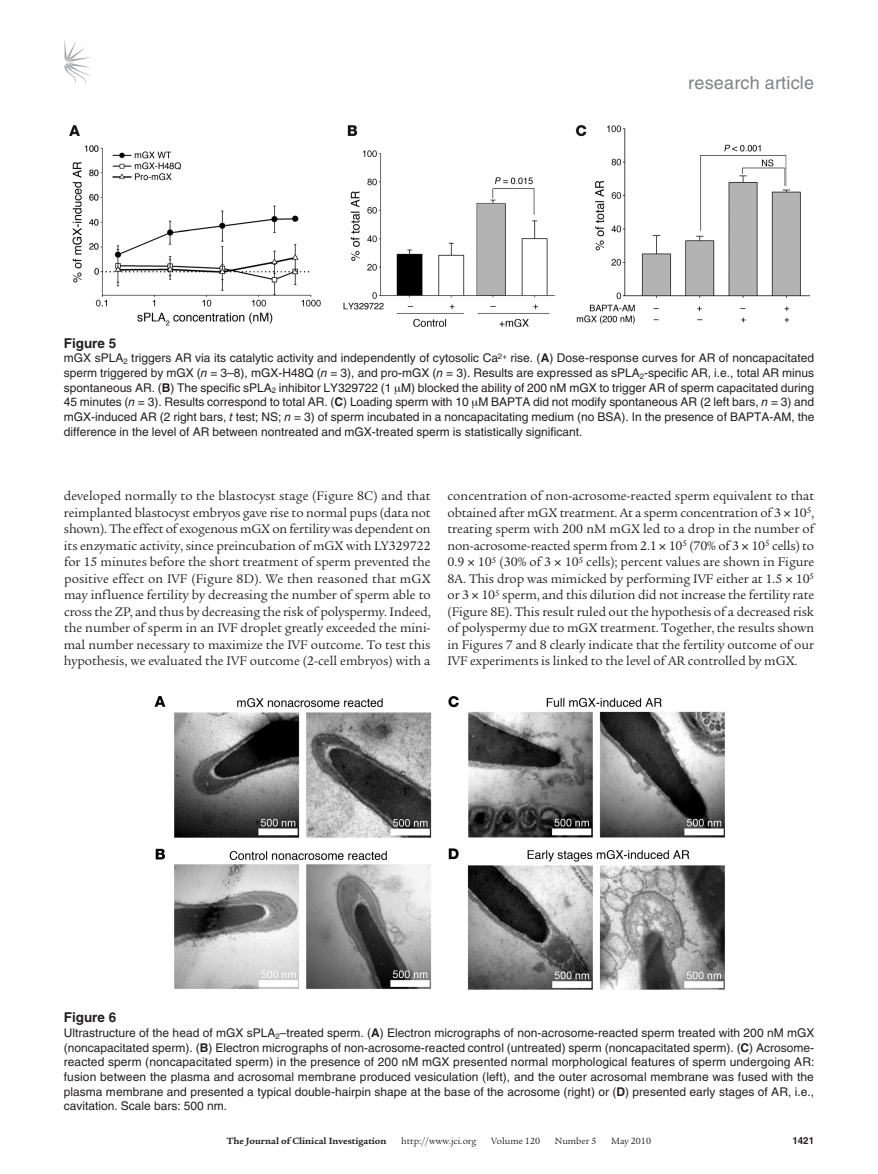
<style>
.page{position:relative;width:878px;height:1174px;background:#fff}
.page>*{position:absolute;margin:0;border:0;box-sizing:border-box;transform-origin:0 0}
.t1{font:18px "Helvetica LT Std";letter-spacing:.01em;color:#808285}
.t2{font:13.5px/16.5px "Legacy Serif Std";letter-spacing:-.005em;color:#231f20;text-align:justify}
.t3{font:700 13.5px "Helvetica LT Std";color:#231f20}
.t4{font:12px/14.5px "Helvetica LT Std";color:#231f20;text-align:justify}
.t5{font:9.75px "Legacy Serif Std";color:#231f20}
.t6{font:700 9.75px "Legacy Serif Std";color:#231f20}
.t7{font:700 9.75px "Helvetica LT Std";color:#231f20}
.s1{font-weight:700}
.s2{font-style:italic}
</style>
<div class="page">
<svg style="left:64px;top:39px;width:27px;height:46px"></svg>
<img style="left:69px;top:124px;width:740px;height:203px">
<img style="left:154px;top:696px;width:571px;height:294px">
<h1 class="t1" style="left:688px;top:72px;width:127px">research article</h1>
<p class="t3" style="left:64px;top:335px;width:54px">Figure 5</p>
<p class="t4" style="left:64px;top:351px;width:752px">mGX sPLA<sub>2</sub> triggers AR via its catalytic activity and independently of cytosolic Ca<sup>2+</sup> rise. (<span class="s1">A</span>) Dose-response curves for AR of noncapacitated sperm triggered by mGX (<span class="s2">n</span> = 3–8), mGX-H48Q (<span class="s2">n</span> = 3), and pro-mGX (<span class="s2">n</span> = 3). Results are expressed as sPLA<sub>2</sub>-specific AR, i.e., total AR minus spontaneous AR. (<span class="s1">B</span>) The specific sPLA<sub>2</sub> inhibitor LY329722 (1 M) blocked the ability of 200 nM mGX to trigger AR of sperm capacitated during 45 minutes (<span class="s2">n</span> = 3). Results correspond to total AR. (<span class="s1">C</span>) Loading sperm with 10 M BAPTA did not modify spontaneous AR (2 left bars, <span class="s2">n</span> = 3) and mGX-induced AR (2 right bars, <span class="s2">t</span> test; NS; <span class="s2">n</span> = 3) of sperm incubated in a noncapacitating medium (no BSA). In the presence of BAPTA-AM, the difference in the level of AR between nontreated and mGX-treated sperm is statistically significant.</p>
<p class="t2" style="left:64px;top:488px;width:368px">developed normally to the blastocyst stage (Figure 8C) and that reimplanted blastocyst embryos gave rise to normal pups (data not shown). The effect of exogenous mGX on fertility was dependent on its enzymatic activity, since preincubation of mGX with LY329722 for 15 minutes before the short treatment of sperm prevented the positive effect on IVF (Figure 8D). We then reasoned that mGX may influence fertility by decreasing the number of sperm able to cross the ZP, and thus by decreasing the risk of polyspermy. Indeed, the number of sperm in an IVF droplet greatly exceeded the mini&shy;mal number necessary to maximize the IVF outcome. To test this hypothesis, we evaluated the IVF outcome (2-cell embryos) with a</p>
<p class="t2" style="left:447px;top:488px;width:368px">concentration of non-acrosome-reacted sperm equivalent to that obtained after mGX treatment. At a sperm concentration of 3 10<sup>5</sup>, treating sperm with 200 nM mGX led to a drop in the number of non-acrosome-reacted sperm from 2.1 10<sup>5</sup> (70% of 3 10<sup>5</sup> cells) to 0.9 10<sup>5</sup> (30% of 3 10<sup>5</sup> cells); percent values are shown in Figure 8A. This drop was mimicked by performing IVF either at 1.5 10<sup>5 </sup>or 3 10<sup>5</sup> sperm, and this dilution did not increase the fertility rate (Figure 8E). This result ruled out the hypothesis of a decreased risk of polyspermy due to mGX treatment. Together, the results shown in Figures 7 and 8 clearly indicate that the fertility outcome of our IVF experiments is linked to the level of AR controlled by mGX.</p>
<p class="t3" style="left:64px;top:1009px;width:54px">Figure 6</p>
<p class="t4" style="left:64px;top:1025px;width:752px">Ultrastructure of the head of mGX sPLA<sub>2</sub>–treated sperm. (<span class="s1">A</span>) Electron micrographs of non-acrosome-reacted sperm treated with 200 nM mGX (noncapacitated sperm). (<span class="s1">B</span>) Electron micrographs of non-acrosome-reacted control (untreated) sperm (noncapacitated sperm). (<span class="s1">C</span>) Acrosome&shy;reacted sperm (noncapacitated sperm) in the presence of 200 nM mGX presented normal morphological features of sperm undergoing AR: fusion between the plasma and acrosomal membrane produced vesiculation (left), and the outer acrosomal membrane was fused with the plasma membrane and presented a typical double-hairpin shape at the base of the acrosome (right) or (<span class="s1">D</span>) presented early stages of AR, i.e., cavitation. Scale bars: 500 nm.</p>
<p class="t6" style="left:227px;top:1135px;width:161px">The Journal of Clinical Investigation</p>
<p class="t5" style="left:401px;top:1135px;width:77px">http://www.jci.org</p>
<p class="t5" style="left:491px;top:1135px;width:50px">Volume 120</p>
<p class="t5" style="left:555px;top:1135px;width:43px">Number 5</p>
<p class="t5" style="left:611px;top:1135px;width:41px">May 2010</p>
<p class="t7" style="left:792px;top:1134px;width:23px">1421</p>
</div>
